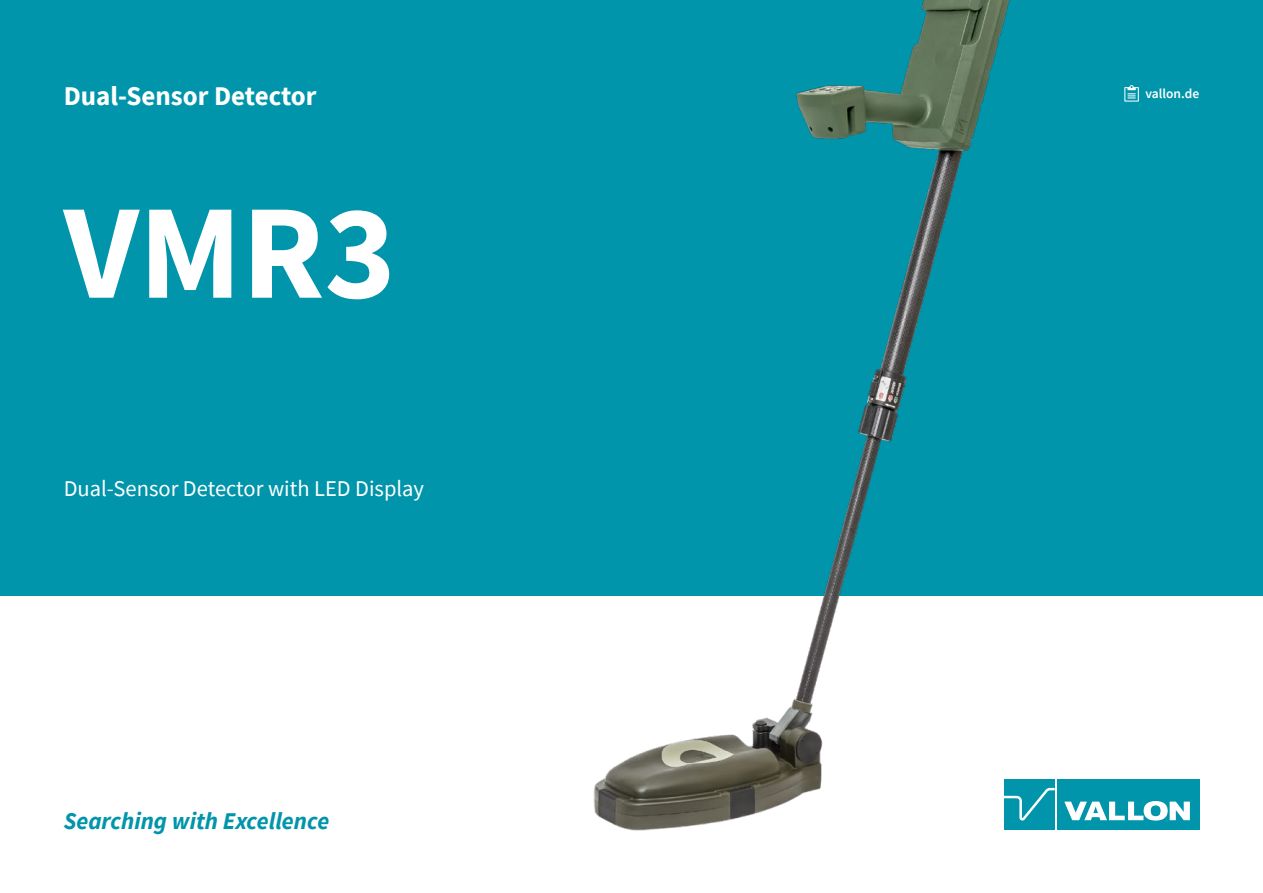
<style>
.page{position:relative;width:1263px;height:893px;background:#fff}
.page>*{position:absolute;margin:0;border:0;box-sizing:border-box;transform-origin:0 0}
.t1{font:700 135px "Source Sans Pro";color:#fff}
.t2{font:700 27px "Source Sans Pro";color:#fff}
.t3{font:italic 700 24px "Source Sans Pro";color:#0095ab}
.t4{font:22.5px "Source Sans Pro";color:#fff}
.t5{font:600 13.5px "Source Sans Pro";color:#fff}
</style>
<div class="page">
<div style="left:1057px;top:779px;width:142px;height:50px;background:#0095ab"></div>
<svg style="left:1064px;top:801px;width:126px;height:19px"></svg>
<div style="left:1004px;top:779px;width:50px;height:50px;background:#0095ab"></div>
<svg style="left:1032px;top:788px;width:23px;height:32px"></svg>
<div style="left:0;top:0;width:1263px;height:595px;background:#0095ab"></div>
<svg style="left:1124px;top:85px;width:15px;height:17px"></svg>
<img style="left:591px;top:0;width:441px;height:831px">
<p class="t2" style="left:64px;top:78px;width:254px">Dual-Sensor Detector</p>
<h1 class="t1" style="left:64px;top:161px;width:333px">VMR3</h1>
<p class="t4" style="left:64px;top:474px;width:362px">Dual-Sensor Detector with LED Display</p>
<p class="t3" style="left:64px;top:805px;width:267px">Searching with Excellence</p>
<p class="t5" style="left:1145px;top:85px;width:55px">vallon.de</p>
</div>
